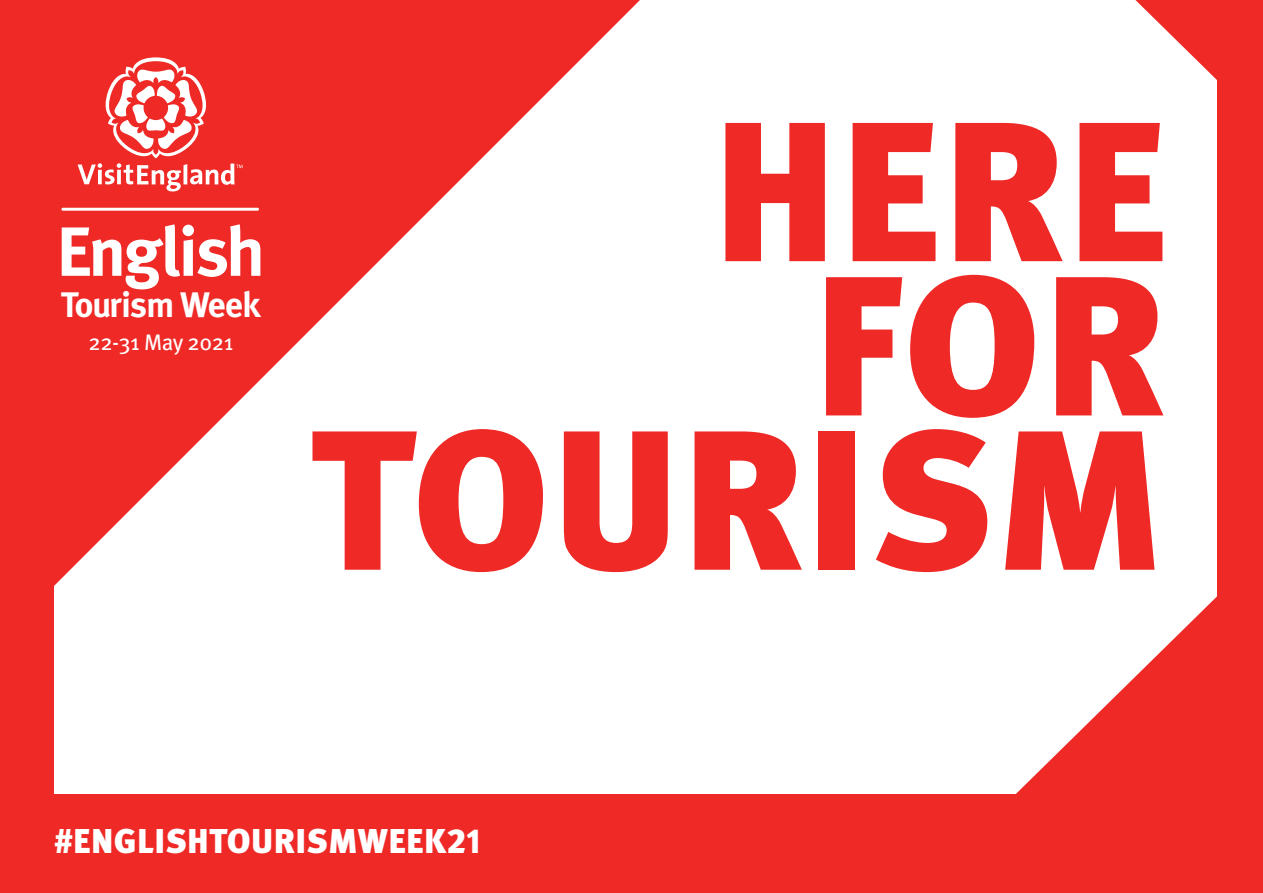
<style>
.page{position:relative;width:1263px;height:893px;background:#ee2926}
.page>*{position:absolute;margin:0;border:0;box-sizing:border-box;transform-origin:0 0}
.t1{font:900 198.3px "Meta Pro";letter-spacing:.01em;color:#ee2926}
.t2{font:700 69.45px "Meta Pro";letter-spacing:-.045em;color:#fff}
.t3{font:700 35.4px "Meta Pro";letter-spacing:-.04em;color:#fff}
.t4{font:900 34.5px "Meta Pro";letter-spacing:.01em;color:#fff}
.t5{font:22.5px "Meta Pro";letter-spacing:-.02em;color:#fff}
</style>
<div class="page">
<div style="left:54px;top:0;width:1162px;height:793px;background:#fff"></div>
<svg style="left:915px;top:551px;width:302px;height:243px"></svg>
<svg style="left:54px;top:0;width:586px;height:586px"></svg>
<svg style="left:1135px;top:0;width:82px;height:125px"></svg>
<svg style="left:78px;top:57px;width:165px;height:134px"></svg>
<hr style="left:61px;top:208px;width:198px;height:3px;background:#fff">
<p class="t2" style="left:56px;top:197px;width:211px">English</p>
<p class="t3" style="left:61px;top:277px;width:201px">Tourism Week</p>
<p class="t5" style="left:88px;top:325px;width:147px">22-31 May 2021</p>
<p class="t1" style="left:713px;top:35px;width:456px">HERE</p>
<p class="t1" style="left:813px;top:189px;width:354px">FOR</p>
<p class="t1" style="left:310px;top:343px;width:857px">TOURISM</p>
<p class="t4" style="left:54px;top:813px;width:428px">#ENGLISHTOURISMWEEK21</p>
</div>
